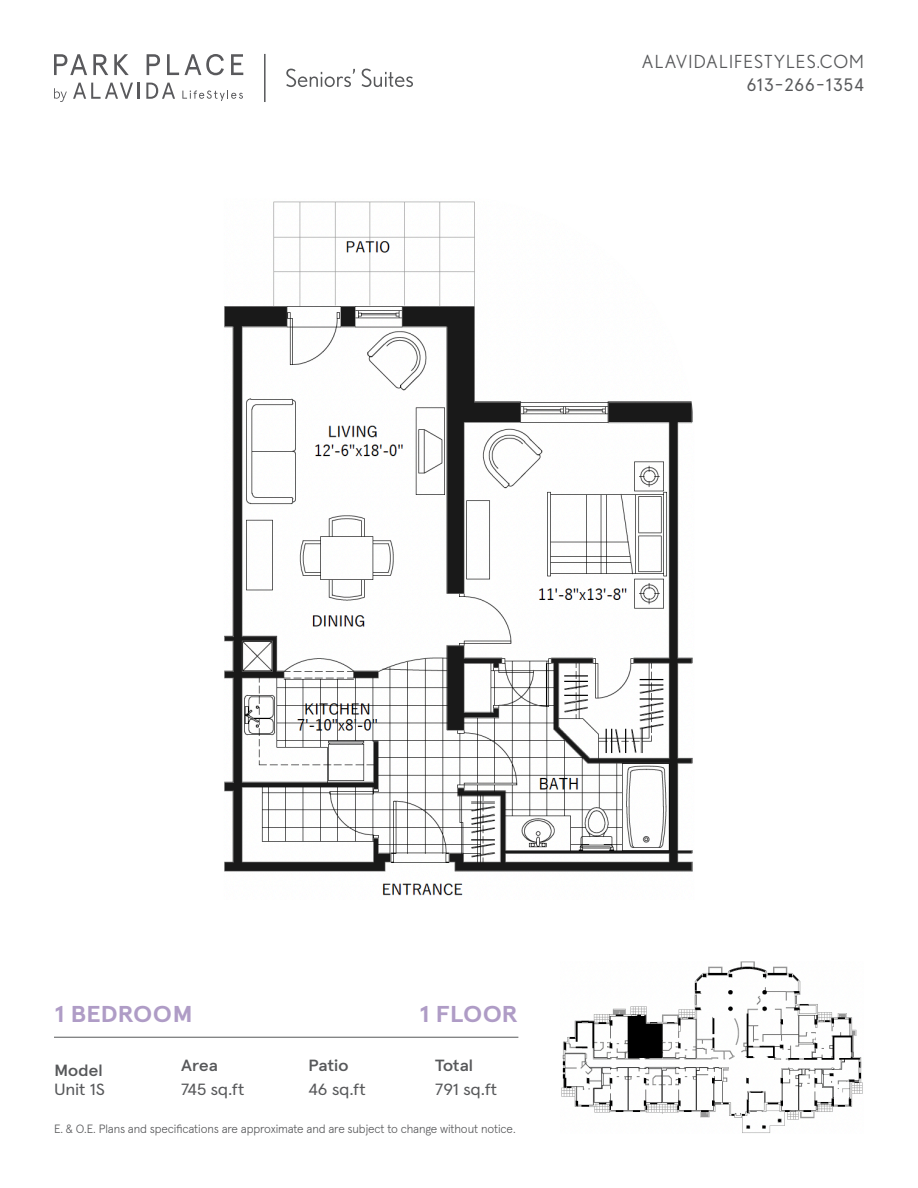
<style>
.page{position:relative;width:918px;height:1188px;background:#fff}
.page>*{position:absolute;margin:0;border:0;box-sizing:border-box;transform-origin:0 0}
.Suite_type___floor{font:700 22.95px "Apercu";letter-spacing:-.01em;color:#af9cc6;scale:1.11 1}
.t1{font:18px "Nobel";letter-spacing:.06em;color:#57585a}
.t2{font:18px "Apercu Pro";letter-spacing:.06em;color:#57585a}
.Info-body{font:16.2px "Apercu Pro";letter-spacing:-.01em;color:#57585a;scale:1.11 1}
.Info-Heading{font:500 16.2px "Apercu Pro";letter-spacing:-.025em;color:#57585a;scale:1.11 1}
.t3{font:300 12px "Apercu Pro";letter-spacing:-.01em;color:#57585a}
</style>
<div class="page">
<svg style="left:54px;top:54px;width:189px;height:21px"></svg>
<svg style="left:73px;top:83px;width:67px;height:16px"></svg>
<svg style="left:146px;top:83px;width:29px;height:16px"></svg>
<svg style="left:182px;top:90px;width:61px;height:11px"></svg>
<svg style="left:54px;top:88px;width:13px;height:14px"></svg>
<hr style="left:264px;top:54px;width:2px;height:48px;background:#57585a">
<svg style="left:286px;top:69px;width:69px;height:18px"></svg>
<svg style="left:362px;top:69px;width:51px;height:18px"></svg>
<hr style="left:54px;top:1037px;width:464px;height:1px;background:#57585a">
<img style="left:561px;top:962px;width:302px;height:171px">
<img style="left:224px;top:201px;width:469px;height:695px">
<h2 class="t1" style="left:642px;top:52px;width:224px">ALAVIDALIFESTYLES.COM</h2>
<h2 class="t2" style="left:747px;top:74px;width:119px">613-266-1354</h2>
<p class="Suite_type___floor" style="left:54px;top:1000px;width:127px">1 BEDROOM</p>
<p class="Suite_type___floor" style="left:419px;top:1000px;width:91px">1 FLOOR</p>
<p class="Info-Heading" style="left:181px;top:1053px;width:35px">Area</p>
<p class="Info-body" style="left:181px;top:1080px;width:59px">745 sq.ft</p>
<p class="Info-Heading" style="left:308px;top:1053px;width:38px">Patio</p>
<p class="Info-body" style="left:308px;top:1080px;width:53px">46 sq.ft</p>
<p class="Info-Heading" style="left:435px;top:1053px;width:36px">Total</p>
<p class="Info-body" style="left:435px;top:1080px;width:57px">791 sq.ft</p>
<p class="Info-Heading" style="left:54px;top:1058px;width:46px">Model</p>
<p class="Info-body" style="left:54px;top:1080px;width:47px">Unit 1S</p>
<p class="t3" style="left:54px;top:1121px;width:463px">E. &amp; O.E. Plans and specifications are approximate and are subject to change without notice.</p>
</div>
